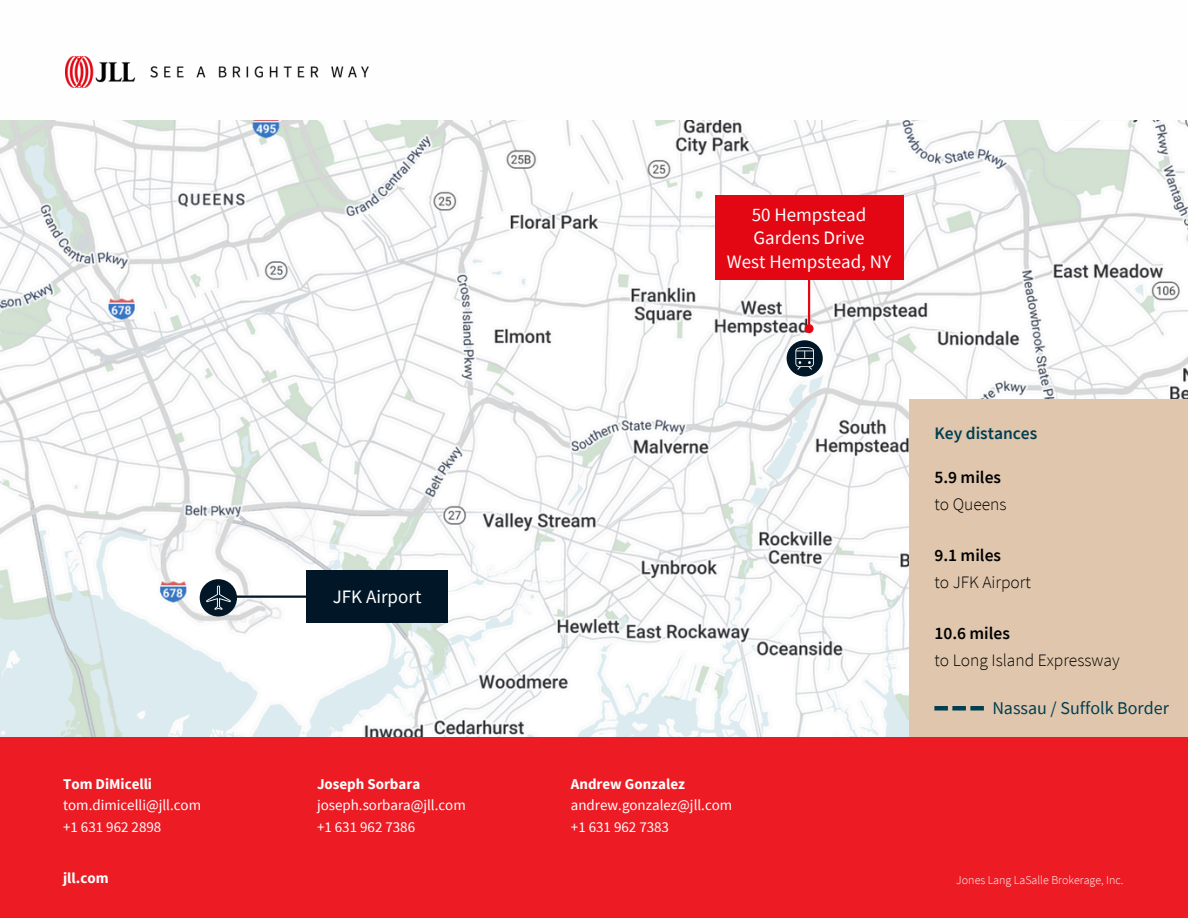
<style>
.page{position:relative;width:1188px;height:918px;background:#fff}
.page>*{position:absolute;margin:0;border:0;box-sizing:border-box;transform-origin:0 0}
.t1{font:19.05px/23.7px "Source Sans Pro";color:#fff}
.t2{font:18px "Source Sans Pro";color:#003e51}
.t3{font:300 17.55px/27px "Source Sans Pro";color:#000}
.t4{font:600 17.55px/27px "Source Sans Pro";color:#000}
.t5{font:600 17.55px "Source Sans Pro";color:#003f52}
.t6{font:15px/21.3px "Source Sans Pro";color:#fff}
.t7{font:700 15px "Source Sans Pro";color:#fff}
.t8{font:300 12px "Source Sans Pro";color:#fff}
.s1{font-weight:300}
.s2{font-weight:600}
</style>
<div class="page">
<div style="left:0;top:736px;width:1188px;height:182px;background:#ed1c24"></div>
<img style="left:65px;top:56px;width:303px;height:32px">
<img style="left:0;top:121px;width:1188px;height:615px">
<hr style="left:227px;top:596px;width:114px;height:2px;background:#011727">
<svg style="left:200px;top:579px;width:37px;height:37px"></svg>
<svg style="left:206px;top:585px;width:25px;height:25px"></svg>
<div style="left:307px;top:570px;width:141px;height:53px;background:#011727"></div>
<hr style="left:808px;top:265px;width:2px;height:60px;background:#e30613">
<div style="left:806px;top:325px;width:6px;height:7px;background:#e30613;border-radius:50%"></div>
<div style="left:805px;top:324px;width:9px;height:9px;border:2px solid #e30613;border-radius:50%"></div>
<div style="left:715px;top:196px;width:188px;height:84px;background:#e30613"></div>
<div style="left:909px;top:399px;width:279px;height:337px;background:#e0c6ad"></div>
<svg style="left:934px;top:706px;width:50px;height:5px"></svg>
<svg style="left:787px;top:340px;width:36px;height:36px"></svg>
<svg style="left:795px;top:347px;width:19px;height:23px"></svg>
<p class="t7" style="left:63px;top:774px;width:90px">Tom DiMicelli</p>
<p class="t6" style="left:63px;top:795px;width:139px">tom.dimicelli@jll.com +1 631 962 2898</p>
<h2 class="t1" style="left:333px;top:584px;width:90px">JFK Airport</h2>
<p class="t7" style="left:317px;top:774px;width:105px">Joseph Sorbara</p>
<p class="t6" style="left:317px;top:795px;width:150px">joseph.sorbara@jll.com +1 631 962 7386</p>
<p class="t1" style="left:752px;top:202px;width:116px">50 Hempstead<br>Gardens Drive</p>
<p class="t1" style="left:727px;top:249px;width:166px">West Hempstead, NY</p>
<p class="t7" style="left:571px;top:774px;width:116px">Andrew Gonzalez</p>
<p class="t6" style="left:571px;top:795px;width:163px">andrew.gonzalez@jll.com +1 631 962 7383</p>
<h2 class="t5" style="left:934px;top:422px;width:104px">Key distances</h2>
<h2 class="t4" style="left:934px;top:463px;width:74px">5.9 miles <span class="s1">to Queens</span></h2>
<h2 class="t3" style="left:934px;top:541px;width:98px"><span class="s2">9.1 miles<br></span>to JFK Airport</h2>
<h1 class="t3" style="left:934px;top:620px;width:187px"><span class="s2">10.6 miles<br></span>to Long Island Expressway</h1>
<p class="t2" style="left:992px;top:696px;width:178px">Nassau / Suffolk Border</p>
<p class="t7" style="left:63px;top:868px;width:47px">jll.com</p>
<p class="t8" style="left:956px;top:872px;width:169px">Jones Lang LaSalle Brokerage, Inc.</p>
</div>
